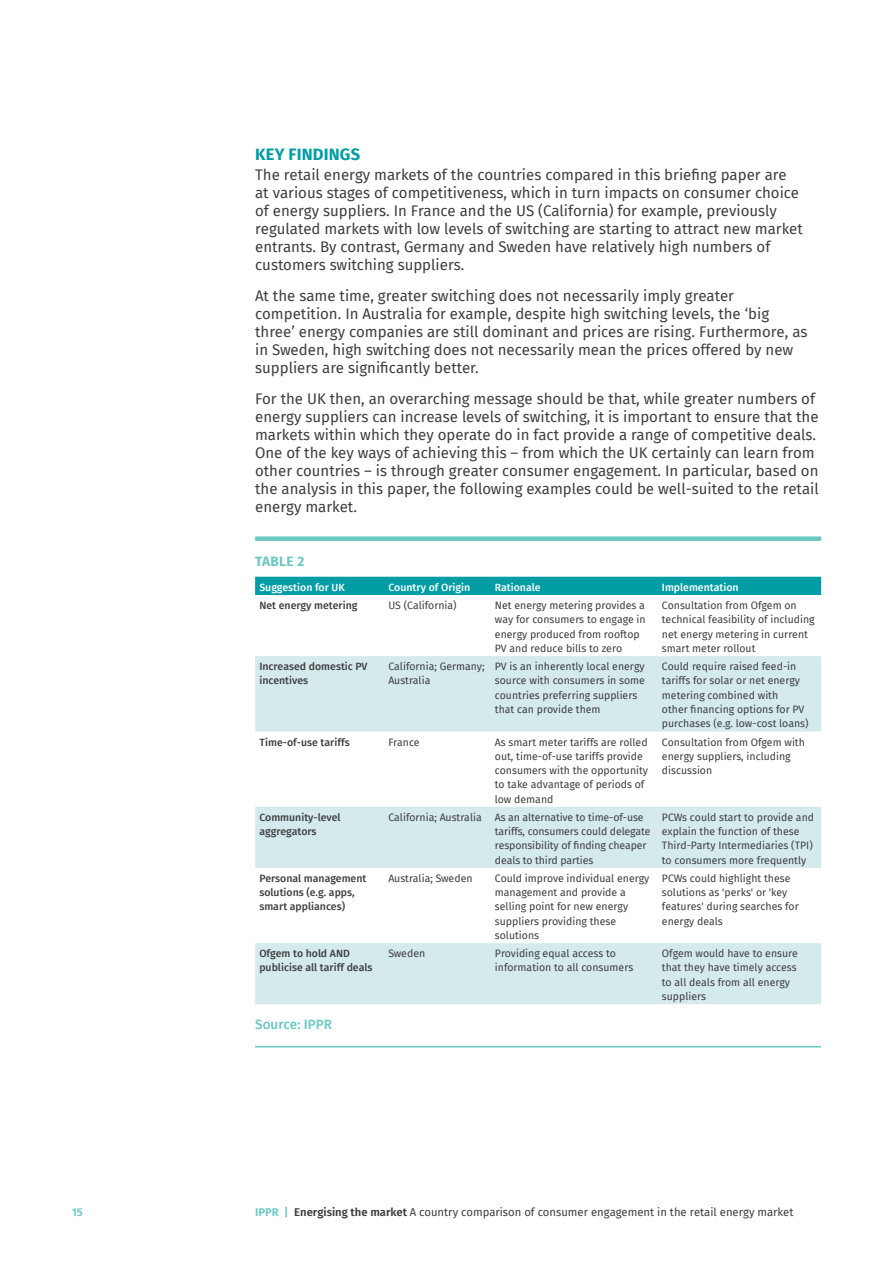
<style>
.page{position:relative;width:893px;height:1263px;background:#fff}
.page>*{position:absolute;margin:0;border:0;box-sizing:border-box;transform-origin:0 0}
.t1{font:700 16.5px "Fira Sans";letter-spacing:.01em;color:#009da5}
.t2{font:15px/18px "Fira Sans";color:#3e3e3f}
.t3{font:500 13.5px "Fira Sans";color:#6ac8c3}
.t4{font:700 13.5px "Fira Sans";letter-spacing:.03em;color:#6ac8c3}
.t5{font:11.25px "Fira Sans";color:#3e3e3f}
.t6{font:600 11.25px "Fira Sans";color:#6ac8c3}
.t7{font:10.5px/14.2px "Fira Sans";color:#3e3e3f}
.t8{font:500 10.5px/14.2px "Fira Sans";color:#3e3e3f}
.t9{font:500 10.5px "Fira Sans";color:#fff}
.s1{font-weight:600;color:#6ac8c3}
.s2{font-weight:600}
</style>
<div class="page">
<div style="left:255px;top:536px;width:566px;height:5px;background:#6ac8c3"></div>
<hr style="left:255px;top:1046px;width:566px;height:1px;background:#6ac8c3">
<div style="left:255px;top:577px;width:566px;height:18px;background:#009da5"></div>
<svg style="left:255px;top:656px;width:566px;height:348px;fill:#d5eaed"></svg>
<h1 class="t1" style="left:255px;top:140px;width:106px">KEY FINDINGS</h1>
<p class="t2" style="left:255px;top:165px;width:549px">The retail energy markets of the countries compared in this briefing paper are at various stages of competitiveness, which in turn impacts on consumer choice of energy suppliers. In France and the US (California) for example, previously regulated markets with low levels of switching are starting to attract new market entrants. By contrast, Germany and Sweden have relatively high numbers of customers switching suppliers.</p>
<p class="t2" style="left:255px;top:286px;width:554px">At the same time, greater switching does not necessarily imply greater competition. In Australia for example, despite high switching levels, the ‘big three’ energy companies are still dominant and prices are rising. Furthermore, as in Sweden, high switching does not necessarily mean the prices offered by new suppliers are significantly better.</p>
<p class="t2" style="left:255px;top:389px;width:565px">For the UK then, an overarching message should be that, while greater numbers of energy suppliers can increase levels of switching, it is important to ensure that the markets within which they operate do in fact provide a range of competitive deals.<br>One of the key ways of achieving this – from which the UK certainly can learn from other countries – is through greater consumer engagement. In particular, based on the analysis in this paper, the following examples could be well-suited to the retail energy market.</p>
<p class="t4" style="left:255px;top:550px;width:51px">TABLE 2</p>
<p class="t9" style="left:259px;top:579px;width:87px">Suggestion for UK</p>
<p class="t9" style="left:388px;top:579px;width:83px">Country of Origin</p>
<p class="t9" style="left:495px;top:579px;width:47px">Rationale</p>
<p class="t9" style="left:662px;top:579px;width:78px">Implementation</p>
<p class="t8" style="left:259px;top:598px;width:100px">Net energy metering</p>
<p class="t7" style="left:388px;top:598px;width:70px">US (California)</p>
<p class="t7" style="left:495px;top:598px;width:152px">Net energy metering provides a way for consumers to engage in energy produced from rooftop<br>PV and reduce bills to zero</p>
<p class="t7" style="left:662px;top:598px;width:154px">Consultation from Ofgem on technical feasibility of including net energy metering in current smart meter rollout</p>
<p class="t8" style="left:259px;top:659px;width:110px">Increased domestic PV incentives</p>
<p class="t7" style="left:388px;top:659px;width:98px">California; Germany;<br>Australia</p>
<p class="t7" style="left:495px;top:659px;width:152px">PV is an inherently local energy source with consumers in some countries preferring suppliers that can provide them</p>
<p class="t7" style="left:662px;top:659px;width:148px">Could require raised feed-in tariffs for solar or net energy metering combined with<br>other financing options for PV purchases (e.g. low-cost loans)</p>
<p class="t8" style="left:259px;top:734px;width:92px">Time-of-use tariffs</p>
<p class="t7" style="left:388px;top:734px;width:33px">France</p>
<p class="t7" style="left:495px;top:734px;width:155px">As smart meter tariffs are rolled out, time-of-use tariffs provide consumers with the opportunity to take advantage of periods of low demand</p>
<p class="t7" style="left:662px;top:734px;width:144px">Consultation from Ofgem with energy suppliers, including discussion</p>
<p class="t8" style="left:259px;top:809px;width:83px">Community-level aggregators</p>
<p class="t7" style="left:388px;top:810px;width:95px">California; Australia</p>
<p class="t7" style="left:495px;top:810px;width:157px">As an alternative to time-of-use tariffs, consumers could delegate responsibility of finding cheaper deals to third parties</p>
<p class="t7" style="left:662px;top:810px;width:154px">PCWs could start to provide and explain the function of these<br>Third-Party Intermediaries (TPI) to consumers more frequently</p>
<p class="t8" style="left:259px;top:870px;width:109px">Personal management solutions (e.g. apps, smart appliances)</p>
<p class="t7" style="left:388px;top:871px;width:86px">Australia; Sweden</p>
<p class="t7" style="left:495px;top:871px;width:156px">Could improve individual energy management and provide a selling point for new energy suppliers providing these solutions</p>
<p class="t7" style="left:662px;top:871px;width:138px">PCWs could highlight these solutions as 'perks' or 'key features' during searches for energy deals</p>
<p class="t8" style="left:259px;top:946px;width:115px">Ofgem to hold AND publicise all tariff deals</p>
<p class="t7" style="left:388px;top:946px;width:38px">Sweden</p>
<p class="t7" style="left:495px;top:946px;width:140px">Providing equal access to information to all consumers</p>
<p class="t7" style="left:662px;top:946px;width:138px">Ofgem would have to ensure that they have timely access to all deals from all energy suppliers</p>
<p class="t3" style="left:255px;top:1013px;width:78px">Source: IPPR</p>
<p class="t6" style="left:72px;top:1203px;width:13px">15</p>
<p class="t5" style="left:255px;top:1204px;width:540px"><span class="s1">IPPR |</span> <span class="s2">Energising the market</span> A country comparison of consumer engagement in the retail energy market</p>
</div>
